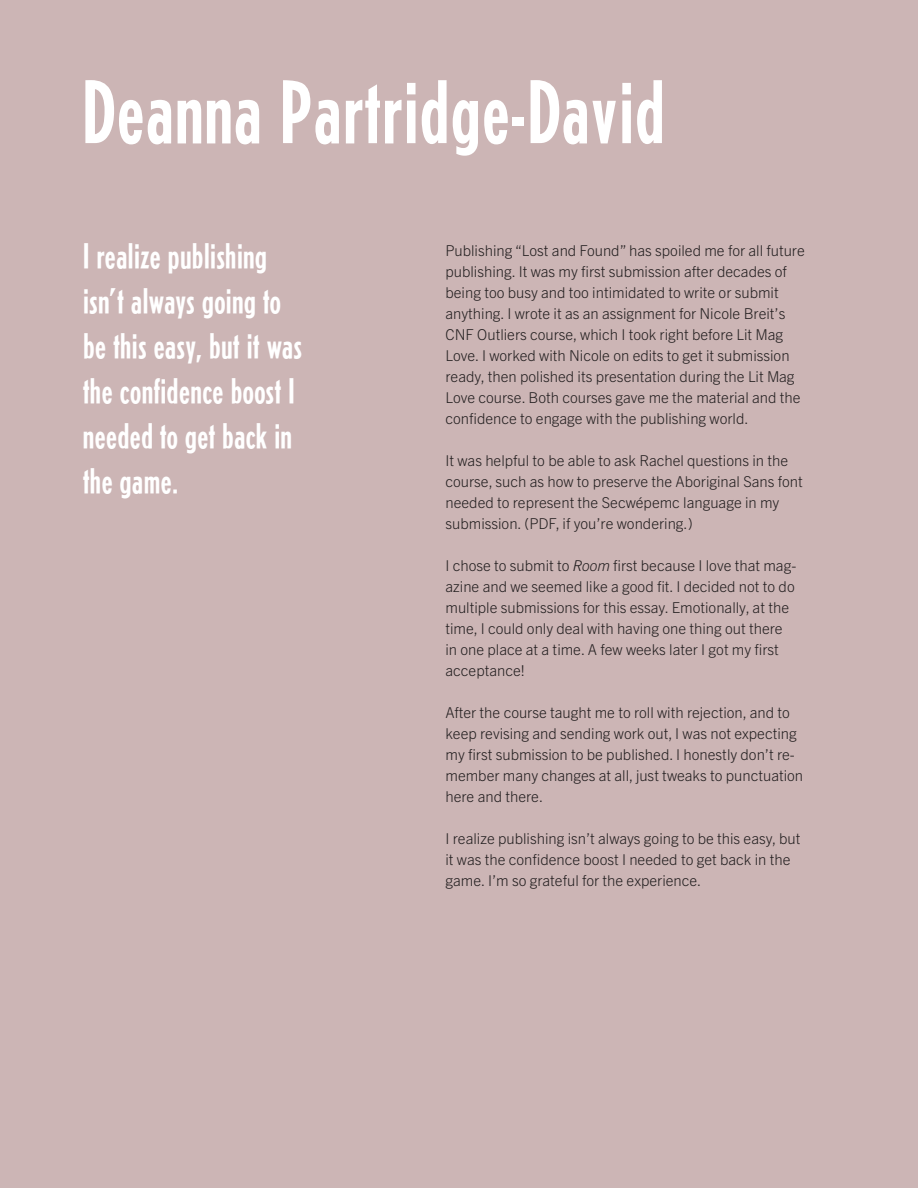
<style>
.page{position:relative;width:918px;height:1188px;background:#ccb5b5}
.page>*{position:absolute;margin:0;border:0;box-sizing:border-box;transform-origin:0 0}
.LitMag_Intro_Name_NE{font:90px "Erbar";color:#fff}
.LitMag_Intro_pull_qu{font:36px/45px "Erbar";letter-spacing:-.005em;color:#fff}
.t1{font:300 15px/21px "Trade Gothic Next LT Pro";color:#231f20}
.s1{font-style:italic}
</style>
<div class="page">
<p class="LitMag_Intro_Name_NE" style="left:81px;top:59px;width:585px">Deanna Partridge-David</p>
<p class="LitMag_Intro_pull_qu" style="left:82px;top:235px;width:221px">I realize publishing isn’t always going to be this easy, but it was the confidence boost I needed to get back in the game.</p>
<p class="t1" style="left:446px;top:239px;width:361px">Publishing “Lost and Found” has spoiled me for all future publishing. It was my first submission after decades of being too busy and too intimidated to write or submit anything. I wrote it as an assignment for Nicole Breit’s CNF Outliers course, which I took right before Lit Mag Love. I worked with Nicole on edits to get it submission ready, then polished its presentation during the Lit Mag Love course. Both courses gave me the material and the confidence to engage with the publishing world.</p>
<p class="t1" style="left:446px;top:449px;width:359px">It was helpful to be able to ask Rachel questions in the course, such as how to preserve the Aboriginal Sans font needed to represent the Secwépemc language in my submission. (PDF, if you’re wondering.)</p>
<p class="t1" style="left:446px;top:554px;width:352px">I chose to submit to <span class="s1">Room</span> first because I love that mag&shy;azine and we seemed like a good fit. I decided not to do multiple submissions for this essay. Emotionally, at the time, I could only deal with having one thing out there in one place at a time. A few weeks later I got my first acceptance!</p>
<p class="t1" style="left:446px;top:701px;width:359px">After the course taught me to roll with rejection, and to keep revising and sending work out, I was not expecting my first submission to be published. I honestly don’t re&shy;member many changes at all, just tweaks to punctuation here and there.</p>
<p class="t1" style="left:446px;top:827px;width:356px">I realize publishing isn’t always going to be this easy, but it was the confidence boost I needed to get back in the game. I’m so grateful for the experience.</p>
</div>
